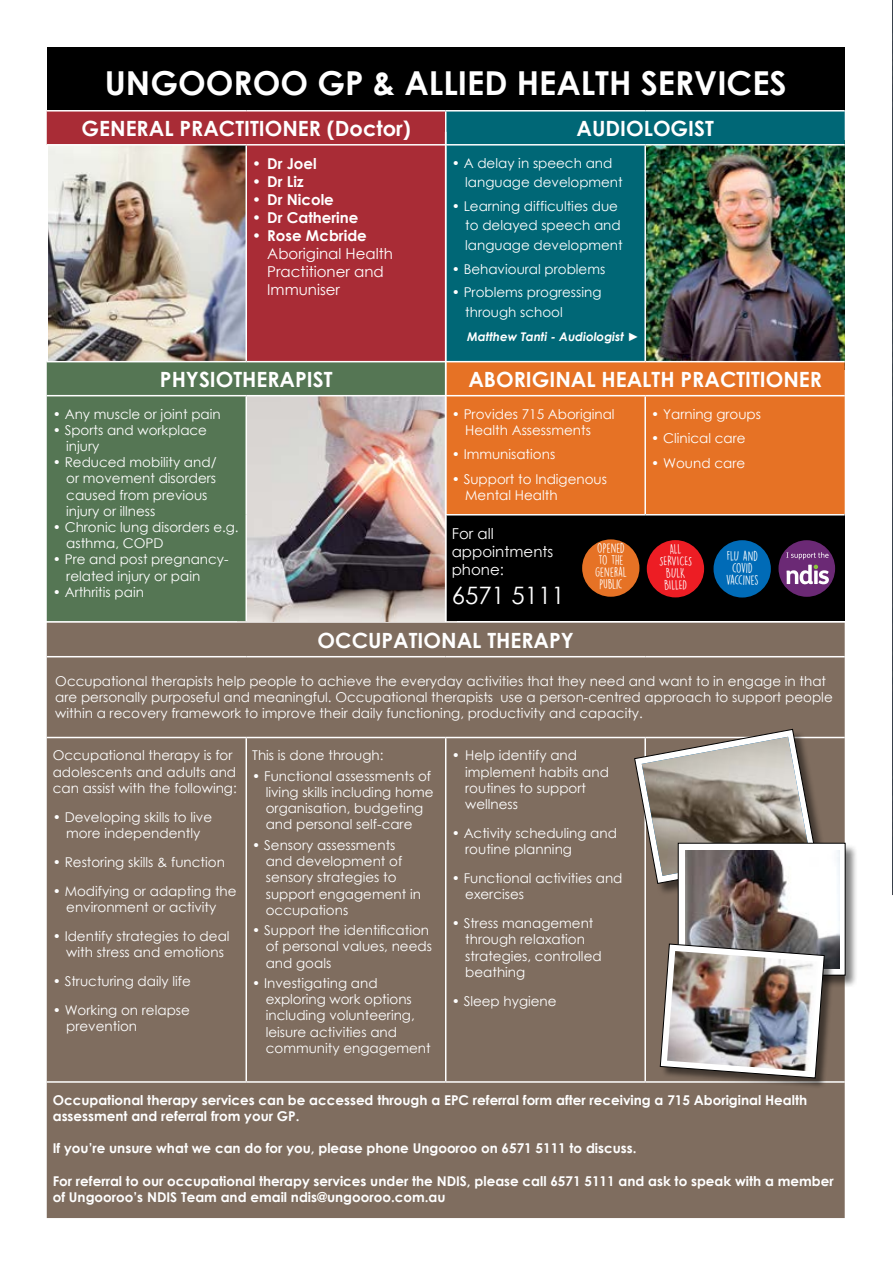
<style>
.page{position:relative;width:893px;height:1263px;background:#fff}
.page>*{position:absolute;margin:0;border:0;box-sizing:border-box;transform-origin:0 0}
.t1{font:700 33px "Century Gothic";color:#fff}
.t2{font:24px "Century Gothic";color:#fff}
.t3{font:700 21px "Century Gothic";color:#fff}
.t4{font:15px "Century Gothic";color:#fff}
.t5{font:700 15px "Century Gothic";color:#fff}
.t6{font:13.5px/16.2px "Century Gothic";color:#fff}
.t7{font:700 13.5px/16.2px "Century Gothic";color:#fff}
.t8{font:12.3px/12px "DK Lemon Yellow Sun";color:#fff}
.t9{font:12.3px/12px "DK Lemon Yellow Sun";letter-spacing:-.04em;color:#fff;text-align:center}
.t10{font:italic 700 12px "Century Gothic";color:#fff}
.s1{font-weight:400}
</style>
<div class="page">
<div style="left:47px;top:47px;width:798px;height:64px;background:#000"></div>
<img style="left:47px;top:112px;width:398px;height:249px">
<img style="left:446px;top:112px;width:399px;height:249px">
<img style="left:47px;top:362px;width:398px;height:259px">
<div style="left:446px;top:362px;width:399px;height:152px;background:#e67225"></div>
<div style="left:446px;top:515px;width:399px;height:106px;background:#000"></div>
<hr style="left:47px;top:110px;width:199px;height:2px;background:#fff">
<hr style="left:246px;top:110px;width:200px;height:2px;background:#fff">
<hr style="left:47px;top:144px;width:199px;height:2px;background:#fff">
<hr style="left:246px;top:144px;width:200px;height:2px;background:#fff">
<hr style="left:245px;top:146px;width:2px;height:215px;background:#fff">
<hr style="left:47px;top:395px;width:199px;height:1px;background:#fff">
<hr style="left:246px;top:395px;width:200px;height:1px;background:#fff">
<hr style="left:245px;top:396px;width:2px;height:119px;background:#fff">
<hr style="left:245px;top:515px;width:2px;height:106px;background:#fff">
<hr style="left:446px;top:110px;width:199px;height:2px;background:#fff">
<hr style="left:645px;top:110px;width:200px;height:2px;background:#fff">
<hr style="left:446px;top:144px;width:199px;height:2px;background:#fff">
<hr style="left:645px;top:144px;width:200px;height:2px;background:#fff">
<hr style="left:644px;top:146px;width:2px;height:215px;background:#fff">
<hr style="left:446px;top:395px;width:199px;height:1px;background:#fff">
<hr style="left:645px;top:395px;width:200px;height:1px;background:#fff">
<hr style="left:644px;top:396px;width:2px;height:118px;background:#fff">
<div style="left:647px;top:540px;width:57px;height:57px;background:#ed1d24;border-radius:50%"></div>
<div style="left:713px;top:540px;width:58px;height:57px;background:#006bb7;border-radius:50%"></div>
<div style="left:582px;top:539px;width:57px;height:58px;background:#e67225;border-radius:50%"></div>
<svg style="left:778px;top:540px;width:57px;height:57px"></svg>
<img style="left:892px;top:0;width:1px;height:895px">
<div style="left:47px;top:623px;width:798px;height:114px;background:#7f6d5f"></div>
<div style="left:47px;top:738px;width:798px;height:480px;background:#7f6d5f"></div>
<hr style="left:245px;top:738px;width:2px;height:343px;background:#fff">
<hr style="left:445px;top:738px;width:1px;height:343px;background:#fff">
<hr style="left:644px;top:738px;width:2px;height:343px;background:#fff">
<hr style="left:47px;top:656px;width:199px;height:1px;background:#fff">
<hr style="left:246px;top:656px;width:200px;height:1px;background:#fff">
<hr style="left:446px;top:656px;width:199px;height:1px;background:#fff">
<hr style="left:645px;top:656px;width:200px;height:1px;background:#fff">
<hr style="left:47px;top:1081px;width:199px;height:2px;background:#fff">
<hr style="left:246px;top:1081px;width:200px;height:2px;background:#fff">
<hr style="left:446px;top:1081px;width:199px;height:2px;background:#fff">
<hr style="left:645px;top:1081px;width:200px;height:2px;background:#fff">
<div style="left:635px;top:730px;width:193px;height:166px;background:#000;opacity:.5"></div>
<svg style="left:632px;top:726px;width:187px;height:161px;background:#837468"></svg>
<img style="left:642px;top:737px;width:167px;height:139px">
<div style="left:679px;top:844px;width:179px;height:144px;background:#000;opacity:.5"></div>
<div style="left:678px;top:843px;width:167px;height:132px;background:#fff"></div>
<img style="left:685px;top:850px;width:154px;height:118px">
<div style="left:661px;top:945px;width:174px;height:144px;background:#000;opacity:.5"></div>
<svg style="left:660px;top:944px;width:164px;height:134px"></svg>
<img style="left:667px;top:951px;width:151px;height:120px">
<p class="t1" style="left:105px;top:58px;width:683px">UNGOOROO GP &amp; ALLIED HEALTH SERVICES</p>
<p class="t3" style="left:82px;top:112px;width:331px">GENERAL PRACTITIONER (Doctor)</p>
<p class="t3" style="left:577px;top:112px;width:139px">AUDIOLOGIST</p>
<p class="t5" style="left:252px;top:152px;width:66px">• Dr Joel</p>
<p class="t5" style="left:252px;top:170px;width:53px">• Dr Liz</p>
<p class="t5" style="left:252px;top:188px;width:83px">• Dr Nicole</p>
<p class="t5" style="left:252px;top:206px;width:108px">• Dr Catherine</p>
<p class="t5" style="left:252px;top:224px;width:116px">• Rose Mcbride</p>
<p class="t4" style="left:267px;top:243px;width:127px">Aboriginal Health</p>
<p class="t4" style="left:267px;top:261px;width:118px">Practitioner and</p>
<p class="t4" style="left:267px;top:279px;width:74px">Immuniser</p>
<p class="t6" style="left:465px;top:153px;width:159px;line-height:19.5px;text-indent:-14px">• A delay in speech and language development</p>
<p class="t6" style="left:465px;top:196px;width:159px;line-height:19.5px;text-indent:-14px">• Learning difficulties due to delayed speech and language development</p>
<p class="t6" style="left:452px;top:260px;width:155px">• Behavioural problems</p>
<p class="t6" style="left:465px;top:283px;width:138px;line-height:19.5px;text-indent:-14px">• Problems progressing through school</p>
<p class="t10" style="left:467px;top:327px;width:174px">Matthew Tanti - Audiologist <span class="s1">►</span></p>
<p class="t3" style="left:160px;top:363px;width:174px">PHYSIOTHERAPIST</p>
<p class="t3" style="left:468px;top:363px;width:355px">ABORIGINAL HEALTH PRACTITIONER</p>
<p class="t6" style="left:53px;top:405px;width:170px">• Any muscle or joint pain</p>
<p class="t6" style="left:66px;top:422px;width:142px;text-indent:-14px">• Sports and workplace injury</p>
<p class="t6" style="left:66px;top:454px;width:152px;text-indent:-14px">• Reduced mobility and/ or movement disorders caused from previous injury or illness</p>
<p class="t6" style="left:66px;top:519px;width:174px;text-indent:-14px">• Chronic lung disorders e.g. asthma, COPD</p>
<p class="t6" style="left:66px;top:551px;width:164px;text-indent:-14px">• Pre and post pregnancy&shy;related injury or pain</p>
<p class="t6" style="left:53px;top:584px;width:93px">• Arthritis pain</p>
<p class="t6" style="left:465px;top:405px;width:151px;text-indent:-14px">• Provides 715 Aboriginal<br>Health Assessments</p>
<p class="t6" style="left:452px;top:446px;width:105px">• Immunisations</p>
<p class="t6" style="left:465px;top:471px;width:143px;text-indent:-14px">• Support to Indigenous<br>Mental Health</p>
<p class="t6" style="left:651px;top:405px;width:111px">• Yarning groups</p>
<p class="t6" style="left:651px;top:430px;width:96px">• Clinical care</p>
<p class="t6" style="left:651px;top:455px;width:95px">• Wound care</p>
<p class="t4" style="left:452px;top:523px;width:44px">For all</p>
<p class="t4" style="left:452px;top:541px;width:103px">appointments</p>
<p class="t4" style="left:452px;top:559px;width:54px">phone:</p>
<p class="t2" style="left:452px;top:578px;width:115px">6571 5111</p>
<p class="t8" style="left:597px;top:542px;width:29px">OPENED</p>
<p class="t8" style="left:595px;top:554px;width:34px">TO THE<br>GENERAL</p>
<p class="t8" style="left:599px;top:578px;width:25px">PUBLIC</p>
<p class="t8" style="left:670px;top:543px;width:14px">ALL</p>
<p class="t8" style="left:659px;top:555px;width:35px">SERVICES</p>
<p class="t8" style="left:664px;top:567px;width:24px">BULK<br>BILLED</p>
<p class="t8" style="left:727px;top:550px;width:33px">FLU AND</p>
<p class="t9" style="left:726px;top:562px;width:34px">COVID<br>VACCINES</p>
<p class="t3" style="left:318px;top:624px;width:258px">OCCUPATIONAL THERAPY</p>
<p class="t6" style="left:55px;top:673px;width:779px">Occupational therapists help people to achieve the everyday activities that they need and want to in engage in that are personally purposeful and meaningful. Occupational therapists use a person-centred approach to support people within a recovery framework to improve their daily functioning, productivity and capacity.</p>
<p class="t6" style="left:53px;top:747px;width:185px">Occupational therapy is for adolescents and adults and can assist with the following:</p>
<p class="t6" style="left:53px;top:808px;width:161px;text-align:center">• Developing skills to live more independently</p>
<p class="t6" style="left:53px;top:854px;width:174px">• Restoring skills &amp; function</p>
<p class="t6" style="left:53px;top:883px;width:185px;text-align:center">• Modifying or adapting the environment or activity</p>
<p class="t6" style="left:53px;top:928px;width:178px;text-align:center">• Identify strategies to deal with stress and emotions</p>
<p class="t6" style="left:53px;top:973px;width:140px">• Structuring daily life</p>
<p class="t6" style="left:66px;top:1002px;width:125px;text-indent:-14px">• Working on relapse prevention</p>
<p class="t6" style="left:252px;top:747px;width:133px">This is done through:</p>
<p class="t6" style="left:266px;top:768px;width:169px;text-indent:-14px">• Functional assessments of living skills including home organisation, budgeting and personal self-care</p>
<p class="t6" style="left:266px;top:837px;width:157px;text-indent:-14px">• Sensory assessments and development of sensory strategies to support engagement in occupations</p>
<p class="t6" style="left:266px;top:922px;width:168px;text-indent:-14px">• Support the identification of personal values, needs and goals</p>
<p class="t6" style="left:266px;top:975px;width:167px;text-indent:-14px">• Investigating and exploring work options including volunteering, leisure activities and community engagement</p>
<p class="t6" style="left:465px;top:747px;width:145px;text-indent:-14px">• Help identify and implement habits and routines to support wellness</p>
<p class="t6" style="left:465px;top:825px;width:153px;text-indent:-14px">• Activity scheduling and routine planning</p>
<p class="t6" style="left:465px;top:870px;width:159px;text-indent:-14px">• Functional activities and exercises</p>
<p class="t6" style="left:465px;top:915px;width:138px;text-indent:-14px">• Stress management through relaxation strategies, controlled beathing</p>
<p class="t6" style="left:452px;top:993px;width:106px">• Sleep hygiene</p>
<p class="t7" style="left:53px;top:1091px;width:756px">Occupational therapy services can be accessed through a EPC referral form after receiving a 715 Aboriginal Health assessment and referral from your GP.</p>
<p class="t7" style="left:53px;top:1140px;width:585px">If you’re unsure what we can do for you, please phone Ungooroo on 6571 5111 to discuss.</p>
<p class="t7" style="left:53px;top:1172px;width:782px">For referral to our occupational therapy services under the NDIS, please call 6571 5111 and ask to speak with a member of Ungooroo’s NDIS Team and email ndis@ungooroo.com.au</p>
</div>
